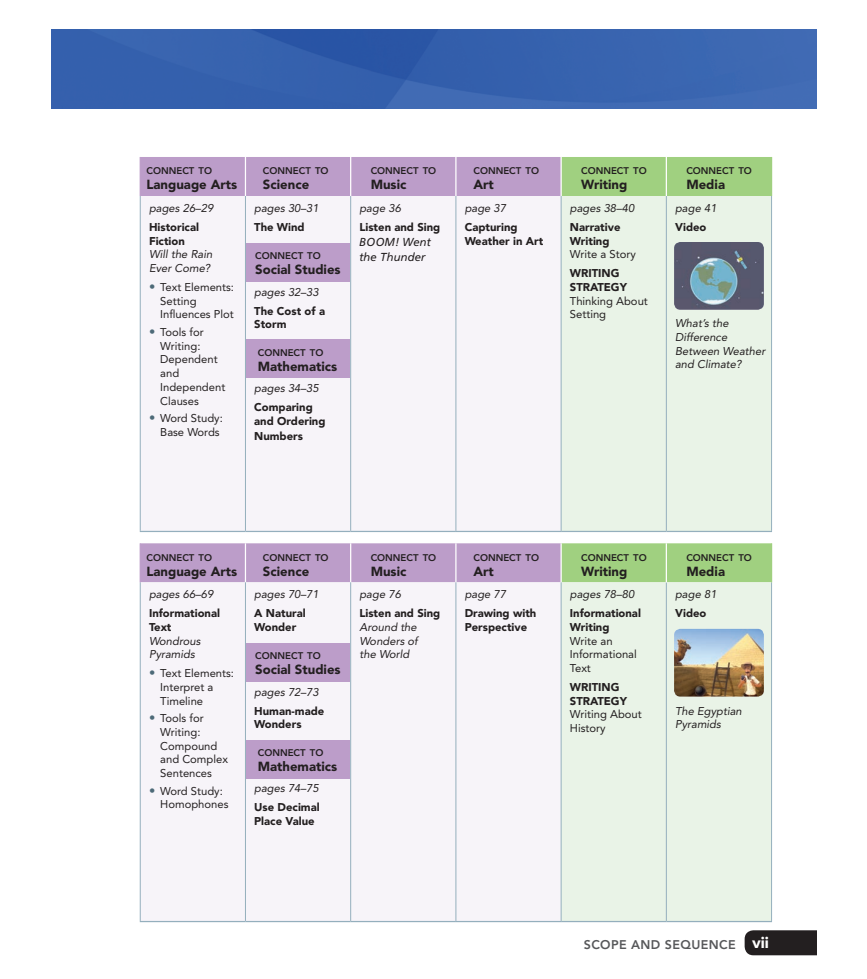
<style>
.page{position:relative;width:867px;height:979px;background:#fff}
.page>*{position:absolute;margin:0;border:0;box-sizing:border-box;transform-origin:0 0}
.t1{font:900 13.12px "Avenir LT Std";color:#231f20}
.t2{font:800 12.5px "Avenir LT Std";letter-spacing:.03em;color:#57585a}
.t3{font:900 11.25px/13.8px "Avenir LT Std";color:#231f20}
.t4{font:11.25px/13.8px "Avenir LT Std";color:#231f20}
.t5{font:italic 11.25px/13.8px "Avenir LT Std";color:#231f20}
.t6{font:italic 11.25px/15px "Heinemann";color:#231f20}
.t7{font:800 9.62px "Avenir LT Std";color:#231f20}
.s1{font-size:12.5px;color:#4d6a78}
.s2{font-weight:900;font-size:15.62px;color:#fff}
</style>
<div class="page">
<img style="left:51px;top:29px;width:765px;height:79px">
<svg style="left:141px;top:543px;width:629px;height:39px;background:#b3aeb2"></svg>
<div style="left:141px;top:582px;width:419px;height:339px;background:#f7f4f9"></div>
<div style="left:561px;top:582px;width:209px;height:339px;background:#e9f3e7"></div>
<hr style="left:140px;top:582px;width:1px;height:339px;background:#94afbd">
<hr style="left:665px;top:582px;width:1px;height:339px;background:#94afbd">
<hr style="left:770px;top:582px;width:1px;height:339px;background:#94afbd">
<hr style="left:140px;top:921px;width:105px;height:1px;background:#94afbd">
<hr style="left:561px;top:921px;width:105px;height:1px;background:#94afbd">
<hr style="left:666px;top:921px;width:105px;height:1px;background:#94afbd">
<hr style="left:665px;top:543px;width:1px;height:39px;background:#fff">
<hr style="left:245px;top:543px;width:1px;height:39px;background:#fff">
<hr style="left:350px;top:543px;width:1px;height:39px;background:#fff">
<hr style="left:455px;top:543px;width:1px;height:39px;background:#fff">
<hr style="left:560px;top:543px;width:1px;height:39px;background:#fff">
<hr style="left:245px;top:582px;width:1px;height:339px;background:#94afbd">
<hr style="left:350px;top:582px;width:1px;height:339px;background:#94afbd">
<hr style="left:455px;top:582px;width:1px;height:339px;background:#94afbd">
<hr style="left:560px;top:582px;width:1px;height:339px;background:#94afbd">
<hr style="left:245px;top:921px;width:105px;height:1px;background:#94afbd">
<hr style="left:350px;top:921px;width:106px;height:1px;background:#94afbd">
<hr style="left:456px;top:921px;width:105px;height:1px;background:#94afbd">
<hr style="left:770px;top:543px;width:2px;height:39px;background:#a0d080">
<hr style="left:140px;top:543px;width:1px;height:39px;background:#bc9dc9">
<div style="left:246px;top:643px;width:104px;height:39px;background:#bc9dc9"></div>
<svg style="left:141px;top:157px;width:629px;height:39px;background:#b3aeb1"></svg>
<div style="left:141px;top:196px;width:419px;height:335px;background:#f7f4f9"></div>
<div style="left:561px;top:196px;width:209px;height:335px;background:#e9f3e7"></div>
<hr style="left:140px;top:196px;width:1px;height:335px;background:#94afbd">
<hr style="left:665px;top:196px;width:1px;height:335px;background:#94afbd">
<hr style="left:770px;top:196px;width:1px;height:335px;background:#94afbd">
<hr style="left:140px;top:531px;width:105px;height:1px;background:#94afbd">
<hr style="left:561px;top:531px;width:105px;height:1px;background:#94afbd">
<hr style="left:666px;top:531px;width:105px;height:1px;background:#94afbd">
<hr style="left:665px;top:157px;width:1px;height:39px;background:#fff">
<hr style="left:245px;top:157px;width:1px;height:39px;background:#fff">
<hr style="left:350px;top:157px;width:1px;height:39px;background:#fff">
<hr style="left:455px;top:157px;width:1px;height:39px;background:#fff">
<hr style="left:560px;top:157px;width:1px;height:39px;background:#fff">
<hr style="left:245px;top:196px;width:1px;height:335px;background:#94afbd">
<hr style="left:350px;top:196px;width:1px;height:335px;background:#94afbd">
<hr style="left:455px;top:196px;width:1px;height:335px;background:#94afbd">
<hr style="left:560px;top:196px;width:1px;height:335px;background:#94afbd">
<hr style="left:245px;top:531px;width:105px;height:1px;background:#94afbd">
<hr style="left:350px;top:531px;width:106px;height:1px;background:#94afbd">
<hr style="left:456px;top:531px;width:105px;height:1px;background:#94afbd">
<hr style="left:770px;top:157px;width:2px;height:39px;background:#a0d080">
<hr style="left:140px;top:157px;width:1px;height:39px;background:#bc9dc9">
<div style="left:246px;top:243px;width:104px;height:38px;background:#bc9dc9"></div>
<div style="left:246px;top:339px;width:104px;height:39px;background:#bc9dc9"></div>
<div style="left:246px;top:740px;width:104px;height:39px;background:#bc9dc9"></div>
<img style="left:674px;top:242px;width:89px;height:68px">
<img style="left:674px;top:629px;width:89px;height:67px">
<div style="left:744px;top:930px;width:72px;height:25px;background:#231f20"></div>
<p class="t7" style="left:146px;top:165px;width:67px">CONNECT TO</p>
<p class="t1" style="left:146px;top:177px;width:92px">Language Arts</p>
<p class="t5" style="left:149px;top:201px;width:66px">pages 26–29</p>
<p class="t3" style="left:149px;top:220px;width:52px">Historical<br>Fiction</p>
<p class="t5" style="left:149px;top:248px;width:65px">Will the Rain<br>Ever Come?</p>
<p class="t4" style="left:160px;top:280px;width:75px;text-indent:-11px"><span class="s1">•</span> Text Elements:<br>Setting<br>Influences Plot</p>
<p class="t4" style="left:160px;top:325px;width:67px;text-indent:-11px"><span class="s1">•</span> Tools for<br>Writing:<br>Dependent and<br>Independent<br>Clauses</p>
<p class="t4" style="left:149px;top:411px;width:75px;text-align:right"><span class="s1">•</span> Word Study:<br>Base Words</p>
<p class="t7" style="left:263px;top:165px;width:67px">CONNECT TO</p>
<p class="t1" style="left:263px;top:177px;width:48px">Science</p>
<p class="t5" style="left:254px;top:201px;width:66px">pages 30–31</p>
<p class="t3" style="left:254px;top:220px;width:52px">The Wind</p>
<p class="t7" style="left:255px;top:250px;width:67px">CONNECT TO</p>
<p class="t1" style="left:255px;top:261px;width:87px">Social Studies</p>
<p class="t5" style="left:254px;top:285px;width:66px">pages 32–33</p>
<p class="t3" style="left:254px;top:304px;width:72px">The Cost of a<br>Storm</p>
<p class="t7" style="left:258px;top:347px;width:67px">CONNECT TO</p>
<p class="t1" style="left:258px;top:358px;width:81px">Mathematics</p>
<p class="t5" style="left:254px;top:381px;width:66px">pages 34–35</p>
<p class="t3" style="left:254px;top:400px;width:73px">Comparing and Ordering</p>
<p class="t3" style="left:254px;top:429px;width:50px">Numbers</p>
<p class="t7" style="left:370px;top:165px;width:67px">CONNECT TO</p>
<p class="t1" style="left:370px;top:177px;width:37px">Music</p>
<p class="t5" style="left:359px;top:201px;width:43px">page 36</p>
<p class="t3" style="left:359px;top:220px;width:82px">Listen and Sing</p>
<p class="t6" style="left:359px;top:234px;width:73px">BOOM! Went the Thunder</p>
<p class="t7" style="left:473px;top:165px;width:67px">CONNECT TO</p>
<p class="t1" style="left:473px;top:177px;width:22px">Art</p>
<p class="t5" style="left:464px;top:201px;width:43px">page 37</p>
<p class="t3" style="left:464px;top:220px;width:80px">Capturing<br>Weather in Art</p>
<p class="t7" style="left:581px;top:165px;width:67px">CONNECT TO</p>
<p class="t1" style="left:581px;top:177px;width:48px">Writing</p>
<p class="t5" style="left:569px;top:201px;width:66px">pages 38–40</p>
<p class="t3" style="left:569px;top:220px;width:52px">Narrative<br>Writing</p>
<p class="t4" style="left:569px;top:248px;width:67px">Write a Story</p>
<p class="t3" style="left:569px;top:266px;width:59px">WRITING<br>STRATEGY</p>
<p class="t4" style="left:569px;top:294px;width:79px">Thinking About<br>Setting</p>
<p class="t7" style="left:686px;top:165px;width:67px">CONNECT TO</p>
<p class="t1" style="left:686px;top:177px;width:40px">Media</p>
<p class="t5" style="left:675px;top:201px;width:43px">page 41</p>
<p class="t3" style="left:675px;top:220px;width:33px">Video</p>
<p class="t5" style="left:675px;top:316px;width:92px">What’s the<br>Difference<br>Between Weather and Climate?</p>
<p class="t7" style="left:146px;top:551px;width:67px">CONNECT TO</p>
<p class="t1" style="left:146px;top:563px;width:92px">Language Arts</p>
<p class="t5" style="left:149px;top:588px;width:66px">pages 66–69</p>
<p class="t3" style="left:149px;top:606px;width:73px">Informational<br>Text</p>
<p class="t5" style="left:149px;top:634px;width:53px">Wondrous<br>Pyramids</p>
<p class="t4" style="left:160px;top:666px;width:75px;text-indent:-11px"><span class="s1">•</span> Text Elements:<br>Interpret a<br>Timeline</p>
<p class="t4" style="left:160px;top:711px;width:69px;text-indent:-11px"><span class="s1">•</span> Tools for<br>Writing:<br>Compound and Complex<br>Sentences</p>
<p class="t4" style="left:160px;top:784px;width:70px;text-indent:-11px"><span class="s1">•</span> Word Study:<br>Homophones</p>
<p class="t7" style="left:263px;top:551px;width:67px">CONNECT TO</p>
<p class="t1" style="left:263px;top:563px;width:48px">Science</p>
<p class="t5" style="left:254px;top:588px;width:66px">pages 70–71</p>
<p class="t3" style="left:254px;top:606px;width:53px">A Natural<br>Wonder</p>
<p class="t7" style="left:255px;top:650px;width:67px">CONNECT TO</p>
<p class="t1" style="left:255px;top:662px;width:87px">Social Studies</p>
<p class="t5" style="left:254px;top:685px;width:66px">pages 72–73</p>
<p class="t3" style="left:254px;top:704px;width:71px">Human-made<br>Wonders</p>
<p class="t7" style="left:258px;top:747px;width:67px">CONNECT TO</p>
<p class="t1" style="left:258px;top:759px;width:81px">Mathematics</p>
<p class="t5" style="left:254px;top:781px;width:66px">pages 74–75</p>
<p class="t3" style="left:254px;top:800px;width:67px">Use Decimal<br>Place Value</p>
<p class="t7" style="left:370px;top:551px;width:67px">CONNECT TO</p>
<p class="t1" style="left:370px;top:563px;width:37px">Music</p>
<p class="t5" style="left:359px;top:588px;width:43px">page 76</p>
<p class="t3" style="left:359px;top:606px;width:82px">Listen and Sing</p>
<p class="t5" style="left:359px;top:620px;width:60px;text-align:justify">Around the Wonders of the World</p>
<p class="t7" style="left:473px;top:551px;width:67px">CONNECT TO</p>
<p class="t1" style="left:473px;top:563px;width:22px">Art</p>
<p class="t5" style="left:464px;top:588px;width:43px">page 77</p>
<p class="t3" style="left:464px;top:606px;width:73px">Drawing with<br>Perspective</p>
<p class="t7" style="left:581px;top:551px;width:67px">CONNECT TO</p>
<p class="t1" style="left:581px;top:563px;width:48px">Writing</p>
<p class="t5" style="left:569px;top:588px;width:66px">pages 78–80</p>
<p class="t3" style="left:569px;top:606px;width:73px">Informational<br>Writing</p>
<p class="t4" style="left:569px;top:634px;width:68px">Write an<br>Informational<br>Text</p>
<p class="t3" style="left:569px;top:680px;width:59px">WRITING<br>STRATEGY</p>
<p class="t4" style="left:569px;top:708px;width:73px">Writing About<br>History</p>
<p class="t7" style="left:686px;top:551px;width:67px">CONNECT TO</p>
<p class="t1" style="left:686px;top:563px;width:40px">Media</p>
<p class="t5" style="left:675px;top:588px;width:43px">page 81</p>
<p class="t3" style="left:675px;top:606px;width:33px">Video</p>
<p class="t5" style="left:675px;top:704px;width:68px">The Egyptian<br>Pyramids</p>
<p class="t2" style="left:583px;top:937px;width:186px">SCOPE AND SEQUENCE <span class="s2">vii</span></p>
</div>
